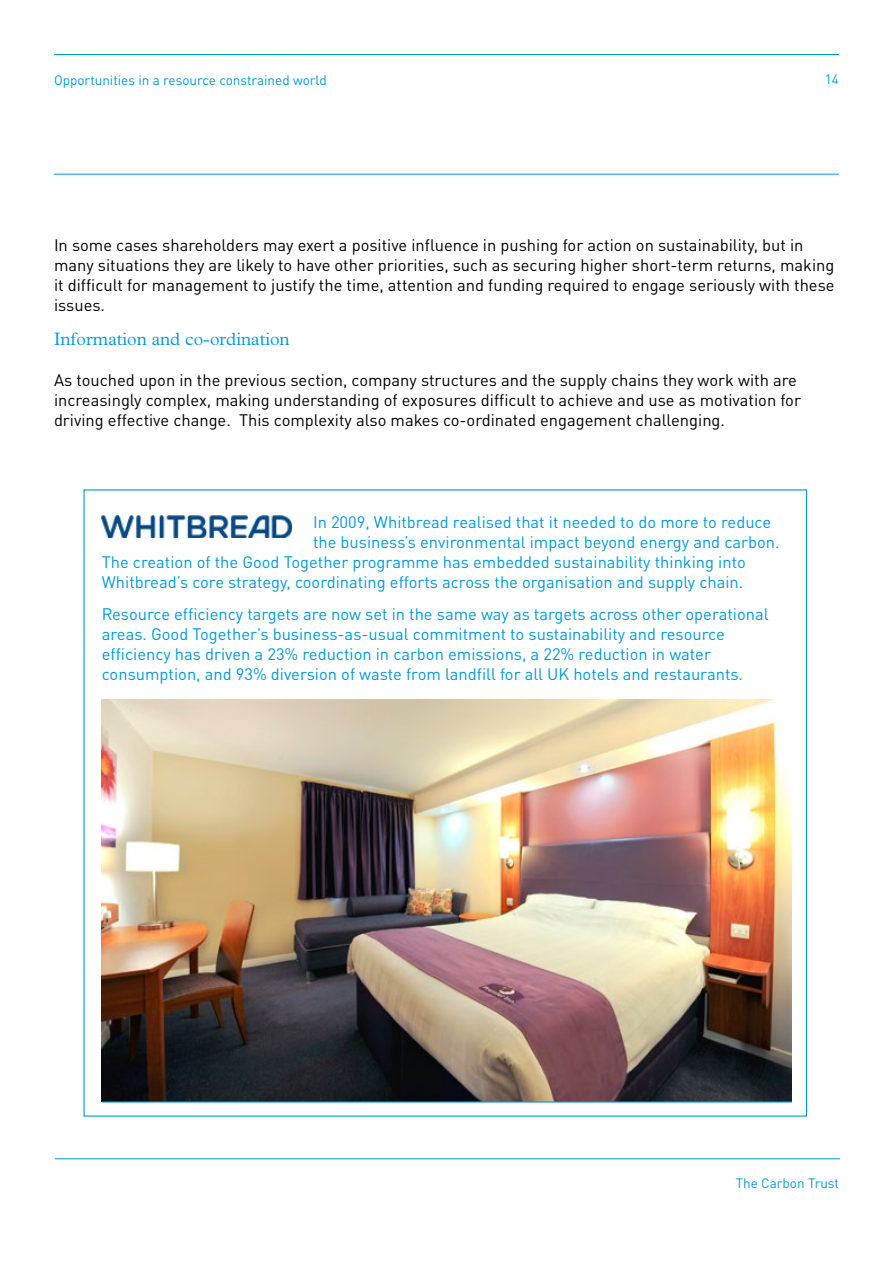
<style>
.page{position:relative;width:893px;height:1263px;background:#fff}
.page>*{position:absolute;margin:0;border:0;box-sizing:border-box;transform-origin:0 0}
.t1{font:300 18px "Plantin MT Std";color:#009ada}
.t2{font:16.5px/19.8px "DINOT";color:#009ada}
.t3{font:16.5px/19.8px "DINOT";color:#000}
.t4{font:13.5px "DINOT";color:#009ada}
</style>
<div class="page">
<hr style="left:54px;top:174px;width:785px;height:1px;background:#009ada">
<hr style="left:54px;top:54px;width:785px;height:1px;background:#009ada">
<hr style="left:55px;top:1158px;width:785px;height:1px;background:#009ada">
<img style="left:101px;top:699px;width:691px;height:402px">
<img style="left:102px;top:516px;width:190px;height:22px">
<hr style="left:102px;top:1101px;width:690px;height:1px;background:#009ada">
<p class="t4" style="left:54px;top:72px;width:274px">Opportunities in a resource constrained world</p>
<p class="t4" style="left:825px;top:70px;width:16px">14</p>
<p class="t3" style="left:54px;top:235px;width:782px">In some cases shareholders may exert a positive influence in pushing for action on sustainability, but in many situations they are likely to have other priorities, such as securing higher short-term returns, making it difficult for management to justify the time, attention and funding required to engage seriously with these issues.</p>
<p class="t1" style="left:54px;top:329px;width:237px">Information and co-ordination</p>
<p class="t3" style="left:54px;top:370px;width:748px">As touched upon in the previous section, company structures and the supply chains they work with are increasingly complex, making understanding of exposures difficult to achieve and use as motivation for driving effective change. This complexity also makes co-ordinated engagement challenging.</p>
<p class="t2" style="left:313px;top:512px;width:460px">In 2009, Whitbread realised that it needed to do more to reduce</p>
<p class="t2" style="left:313px;top:532px;width:468px">the business’s environmental impact beyond energy and carbon.</p>
<p class="t2" style="left:102px;top:552px;width:645px">The creation of the Good Together programme has embedded sustainability thinking into</p>
<p class="t2" style="left:102px;top:571px;width:643px">Whitbread’s core strategy, coordinating efforts across the organisation and supply chain.</p>
<p class="t2" style="left:102px;top:604px;width:668px">Resource efficiency targets are now set in the same way as targets across other operational areas. Good Together’s business-as-usual commitment to sustainability and resource efficiency has driven a 23% reduction in carbon emissions, a 22% reduction in water consumption, and 93% diversion of waste from landfill for all UK hotels and restaurants.</p>
<p class="t4" style="left:736px;top:1174px;width:105px">The Carbon Trust</p>
</div>
